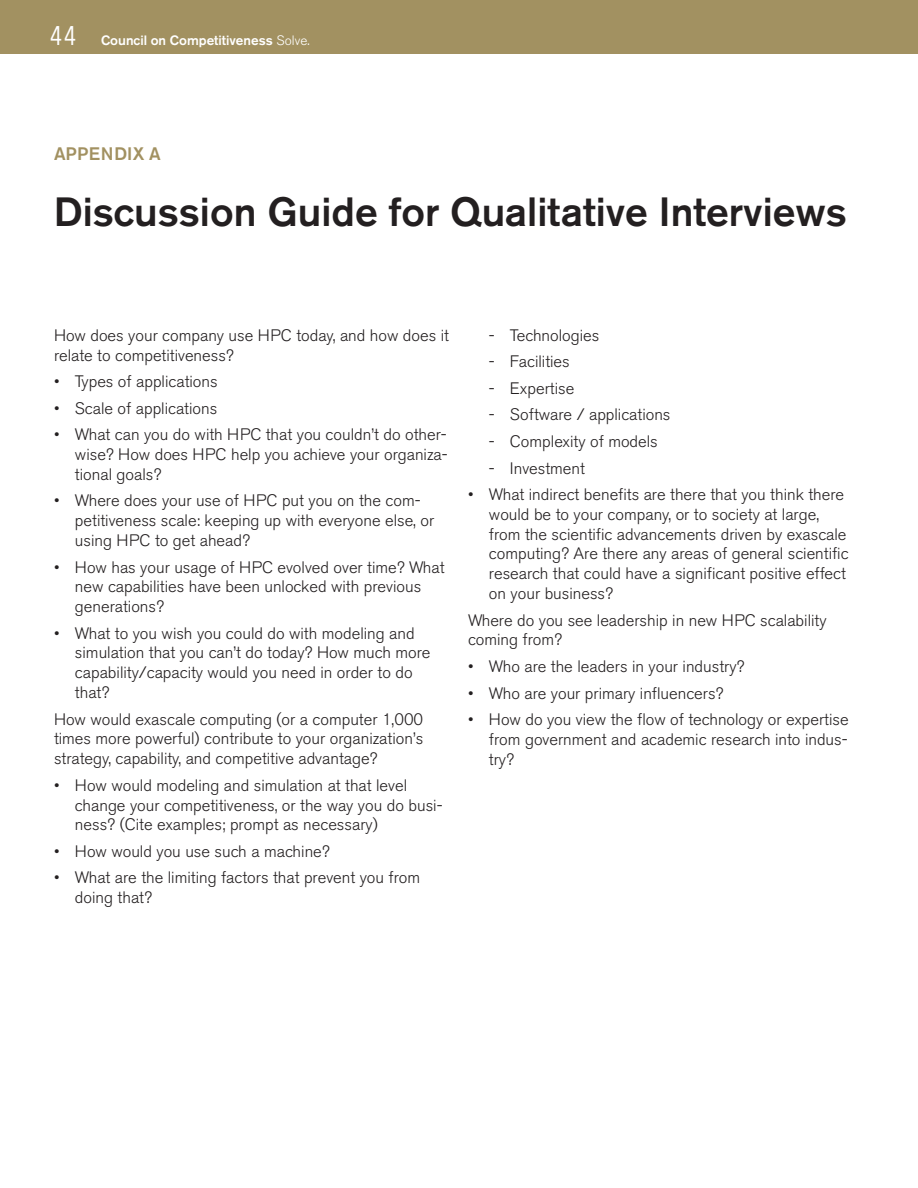
<style>
.page{position:relative;width:918px;height:1188px;background:#fff}
.page>*{position:absolute;margin:0;border:0;box-sizing:border-box;transform-origin:0 0}
.t1{font:500 40.5px "Akzidenz Grotesk BE";color:#231f20}
.t2{font:500 18px "Akzidenz Grotesk BE";letter-spacing:.02em;color:#a29161}
.t3{font:300 16.5px/19.8px "Akzidenz Grotesk BE";color:#231f20}
.t4{font:500 13.5px "Akzidenz Grotesk BE";color:#fff}
.s1{font-family:"Numbers Claimcheck";font-weight:400;font-size:27px}
.s2{font-weight:300}
</style>
<div class="page">
<div style="left:0;top:0;width:918px;height:54px;background:#a29161"></div>
<p class="t4" style="left:49px;top:32px;width:262px"><span class="s1">44</span> Council on Competitiveness <span class="s2">Solve.</span></p>
<p class="t2" style="left:54px;top:142px;width:108px">APPENDIX A</p>
<h1 class="t1" style="left:54px;top:187px;width:795px">Discussion Guide for Qualitative Interviews</h1>
<p class="t3" style="left:54px;top:326px;width:397px">How does your company use HPC today, and how does it relate to competitiveness?</p>
<p class="t3" style="left:54px;top:372px;width:165px">• Types of applications</p>
<p class="t3" style="left:54px;top:398px;width:165px">• Scale of applications</p>
<p class="t3" style="left:75px;top:425px;width:374px;text-align:justify;text-indent:-21px">• What can you do with HPC that you couldn’t do other&shy;wise? How does HPC help you achieve your organiza&shy;tional goals?</p>
<p class="t3" style="left:75px;top:491px;width:361px;text-indent:-21px">• Where does your use of HPC put you on the com&shy;petitiveness scale: keeping up with everyone else, or using HPC to get ahead?</p>
<p class="t3" style="left:75px;top:557px;width:371px;text-indent:-21px">• How has your usage of HPC evolved over time? What new capabilities have been unlocked with previous generations?</p>
<p class="t3" style="left:75px;top:623px;width:357px;text-indent:-21px">• What to you wish you could do with modeling and simulation that you can’t do today? How much more capability/capacity would you need in order to do that?</p>
<p class="t3" style="left:54px;top:709px;width:371px;text-align:justify">How would exascale computing (or a computer 1,000 times more powerful) contribute to your organization’s strategy, capability, and competitive advantage?</p>
<p class="t3" style="left:75px;top:776px;width:369px;text-indent:-21px">• How would modeling and simulation at that level change your competitiveness, or the way you do busi&shy;ness? (Cite examples; prompt as necessary)</p>
<p class="t3" style="left:54px;top:842px;width:277px">• How would you use such a machine?</p>
<p class="t3" style="left:75px;top:868px;width:347px;text-indent:-21px">• What are the limiting factors that prevent you from doing that?</p>
<p class="t3" style="left:489px;top:326px;width:112px">- Technologies</p>
<p class="t3" style="left:489px;top:352px;width:82px">- Facilities</p>
<p class="t3" style="left:489px;top:379px;width:87px">- Expertise</p>
<p class="t3" style="left:489px;top:405px;width:183px">- Software / applications</p>
<p class="t3" style="left:489px;top:432px;width:170px">- Complexity of models</p>
<p class="t3" style="left:489px;top:458px;width:97px">- Investment</p>
<p class="t3" style="left:489px;top:485px;width:361px;text-indent:-21px">• What indirect benefits are there that you think there would be to your company, or to society at large, from the scientific advancements driven by exascale computing? Are there any areas of general scientific research that could have a significant positive effect on your business?</p>
<p class="t3" style="left:468px;top:610px;width:360px">Where do you see leadership in new HPC scalability coming from?</p>
<p class="t3" style="left:468px;top:657px;width:278px">• Who are the leaders in your industry?</p>
<p class="t3" style="left:468px;top:683px;width:257px">• Who are your primary influencers?</p>
<p class="t3" style="left:489px;top:710px;width:361px;text-align:justify;text-indent:-21px">• How do you view the flow of technology or expertise from government and academic research into indus&shy;try?</p>
</div>
